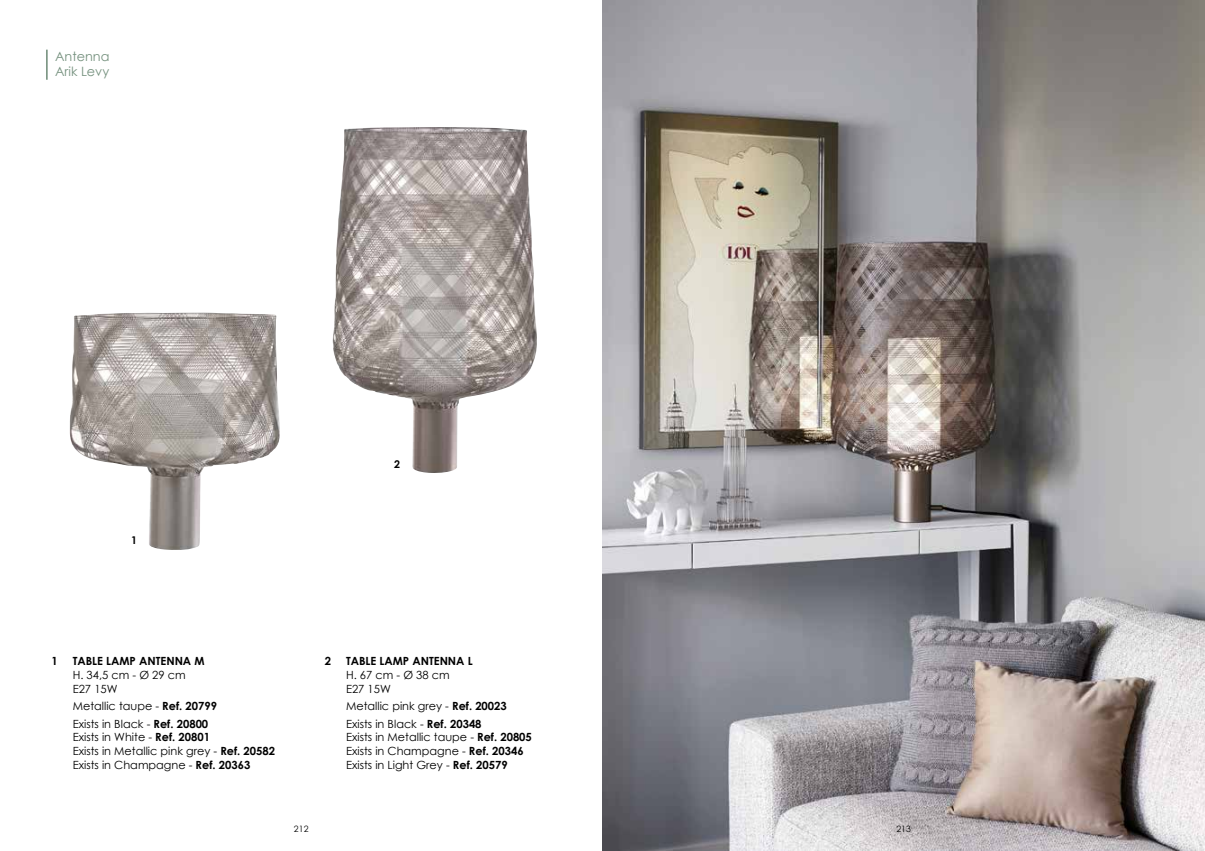
<style>
.page{position:relative;width:1205px;height:851px;background:#fff}
.page>*{position:absolute;margin:0;border:0;box-sizing:border-box;transform-origin:0 0}
.t1{font:12.88px/15.4px "Century Gothic";color:#75917e}
.t2{font:11.25px/13.8px "Century Gothic";color:#000}
.t3{font:700 11.25px "Century Gothic";color:#000}
.t4{font:700 10.62px "Century Gothic";color:#000}
.t5{font:8.75px "Century Gothic";letter-spacing:.01em;color:#000}
.s1{font-weight:700}
</style>
<div class="page">
<img style="left:602px;top:0;width:603px;height:850px">
<img style="left:332px;top:127px;width:205px;height:346px">
<img style="left:70px;top:312px;width:210px;height:238px">
<hr style="left:46px;top:50px;width:2px;height:30px;background:#75917e">
<p class="t1" style="left:55px;top:48px;width:56px">Antenna<br>Arik Levy</p>
<p class="t4" style="left:131px;top:531px;width:7px">1</p>
<p class="t4" style="left:394px;top:455px;width:7px">2</p>
<p class="t3" style="left:51px;top:652px;width:8px">1</p>
<p class="t3" style="left:73px;top:652px;width:133px">TABLE LAMP ANTENNA M</p>
<p class="t2" style="left:73px;top:668px;width:114px">H. 34,5 cm - Ø 29 cm<br>E27 15W</p>
<p class="t2" style="left:73px;top:697px;width:146px;line-height:17.2px">Metallic taupe - <span class="s1">Ref. 20799<br></span>Exists in Black - <span class="s1">Ref. 20800</span></p>
<p class="t2" style="left:73px;top:730px;width:204px">Exists in White - <span class="s1">Ref. 20801<br></span>Exists in Metallic pink grey - <span class="s1">Ref. 20582<br></span>Exists in Champagne - <span class="s1">Ref. 20363</span></p>
<p class="t3" style="left:325px;top:652px;width:8px">2</p>
<p class="t3" style="left:346px;top:652px;width:128px">TABLE LAMP ANTENNA L</p>
<p class="t2" style="left:346px;top:668px;width:105px">H. 67 cm - Ø 38 cm<br>E27 15W</p>
<p class="t2" style="left:346px;top:697px;width:162px;line-height:17.2px">Metallic pink grey - <span class="s1">Ref. 20023<br></span>Exists in Black - <span class="s1">Ref. 20348</span></p>
<p class="t2" style="left:346px;top:730px;width:187px">Exists in Metallic taupe - <span class="s1">Ref. 20805<br></span>Exists in Champagne - <span class="s1">Ref. 20346<br></span>Exists in Light Grey - <span class="s1">Ref. 20579</span></p>
<p class="t5" style="left:294px;top:822px;width:16px">212</p>
<p class="t5" style="left:896px;top:822px;width:16px">213</p>
</div>
